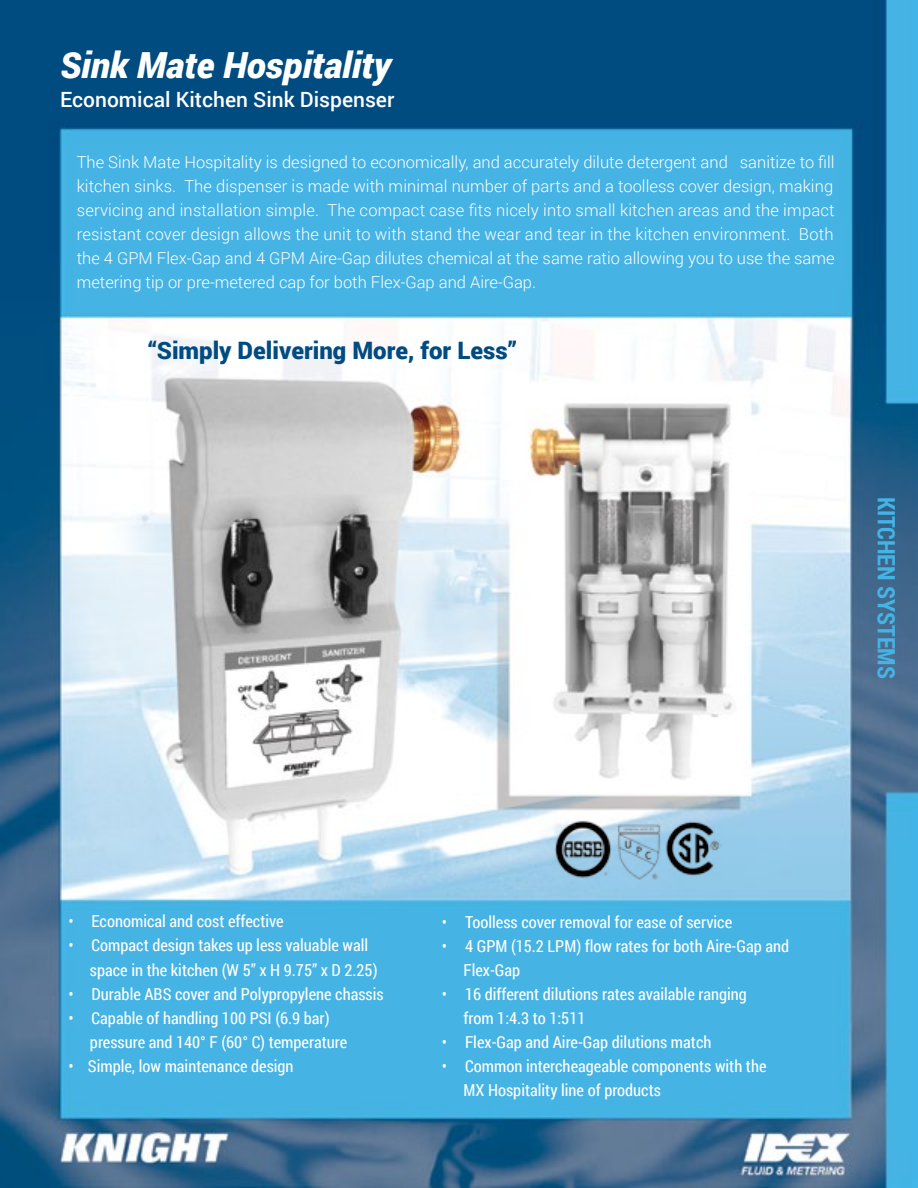
<style>
.page{position:relative;width:918px;height:1188px;background:#fff}
.page>*{position:absolute;margin:0;border:0;box-sizing:border-box;transform-origin:0 0}
.t1{font:italic 900 36px "Roboto";color:#fff}
.t2{font:900 24px "Roboto";color:#004b81}
.t3{font:700 24px "Roboto Condensed";color:#44b4e4}
.t4{font:500 21px "Roboto";color:#fff}
.t5{font:300 16.5px/24px "Roboto";color:#fff;text-align:justify}
.t6{font:16.5px/24px "Roboto Condensed";color:#fff}
</style>
<div class="page">
<img style="left:0;top:0;width:918px;height:1188px">
<img style="left:554px;top:819px;width:167px;height:61px">
<h1 class="t1" style="left:60px;top:40px;width:332px">Sink Mate Hospitality</h1>
<p class="t4" style="left:60px;top:84px;width:336px">Economical Kitchen Sink Dispenser</p>
<p class="t5" style="left:77px;top:149px;width:759px">The Sink Mate Hospitality is designed to economically, and accurately dilute detergent and sanitize to fill kitchen sinks. The dispenser is made with minimal number of parts and a toolless cover design, making servicing and installation simple. The compact case fits nicely into small kitchen areas and the impact resistant cover design allows the unit to with stand the wear and tear in the kitchen environment. Both the 4 GPM Flex-Gap and 4 GPM Aire-Gap dilutes chemical at the same ratio allowing you to use the same metering tip or pre-metered cap for both Flex-Gap and Aire-Gap.</p>
<h2 class="t2" style="left:148px;top:334px;width:370px">“Simply Delivering More, for Less”</h2>
<h2 class="t3" style="left:903px;top:496px;width:184px;rotate:90deg">KITCHEN SYSTEMS</h2>
<p class="t6" style="left:68px;top:909px;width:217px">• Economical and cost effective</p>
<p class="t6" style="left:90px;top:933px;width:289px;text-indent:-22px">• Compact design takes up less valuable wall space in the kitchen (W 5” x H 9.75” x D 2.25)</p>
<p class="t6" style="left:68px;top:981px;width:317px">• Durable ABS cover and Polypropylene chassis</p>
<p class="t6" style="left:90px;top:1005px;width:259px;text-indent:-22px">• Capable of handling 100 PSI (6.9 bar) pressure and 140° F (60° C) temperature</p>
<p class="t6" style="left:68px;top:1053px;width:227px">• Simple, low maintenance design</p>
<p class="t6" style="left:442px;top:909px;width:292px">• Toolless cover removal for ease of service</p>
<p class="t6" style="left:463px;top:933px;width:327px;text-indent:-22px">• 4 GPM (15.2 LPM) flow rates for both Aire-Gap and<br>Flex-Gap</p>
<p class="t6" style="left:463px;top:981px;width:285px;text-indent:-22px">• 16 different dilutions rates available ranging from 1:4.3 to 1:511</p>
<p class="t6" style="left:442px;top:1029px;width:271px">• Flex-Gap and Aire-Gap dilutions match</p>
<p class="t6" style="left:463px;top:1053px;width:305px;text-indent:-22px">• Common intercheageable components with the<br>MX Hospitality line of products</p>
</div>
